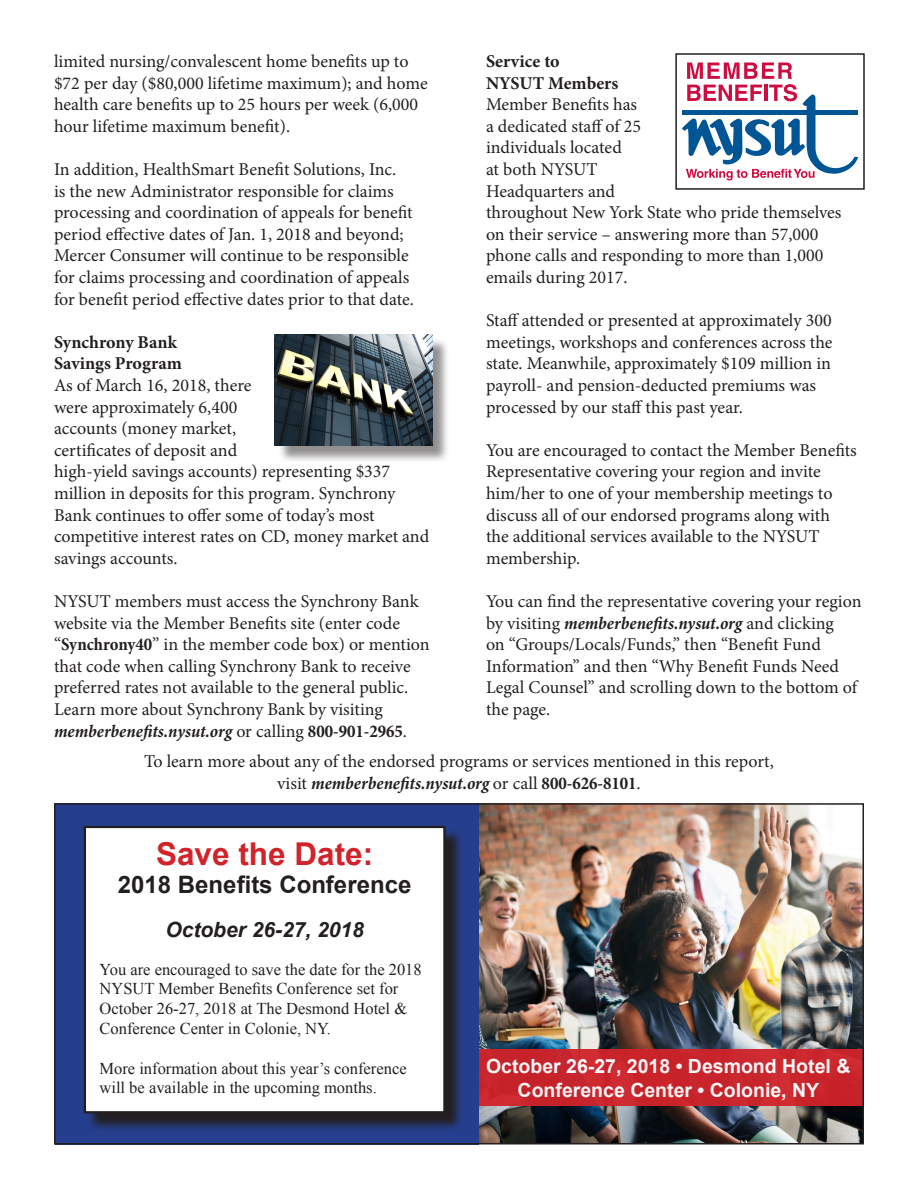
<style>
.page{position:relative;width:918px;height:1188px;background:#fff}
.page>*{position:absolute;margin:0;border:0;box-sizing:border-box;transform-origin:0 0}
.t1{font:700 31.5px "Arial";color:#d1232a}
.t2{font:700 24px "Arial";color:#231f20}
.t3{font:italic 700 21px "Arial";color:#231f20}
.t4{font:700 19.5px/23.4px "Arial";color:#fff;text-align:center}
.t5{font:18px/21.6px "Minion Pro";color:#231f20}
.t6{font:700 18px "Minion Pro";color:#231f20}
.t7{font:italic 700 condensed 18px "Minion Pro";color:#231f20}
.t8{font:16.5px/19.8px "Times New Roman";color:#231f20}
.s1{font-weight:700;font-stretch:condensed}
.s2{font-weight:700;font-style:italic;font-stretch:condensed}
.s3{font-weight:400;font-style:normal;font-stretch:normal}
.s4{font-style:normal}
</style>
<div class="page">
<div style="left:277px;top:337px;width:173px;height:127px;background:#231f20;opacity:.5"></div>
<img style="left:275px;top:335px;width:157px;height:111px">
<svg style="left:682px;top:63px;width:176px;height:117px"></svg>
<div style="left:675px;top:53px;width:190px;height:137px;border:2px solid #231f20"></div>
<img style="left:478px;top:806px;width:383px;height:335px">
<div style="left:472px;top:1050px;width:392px;height:56px;background:#c8242b"></div>
<div style="left:55px;top:803px;width:423px;height:341px;background:#253f8e"></div>
<svg style="left:86px;top:831px;width:375px;height:298px"></svg>
<div style="left:85px;top:827px;width:359px;height:285px;background:#fff"></div>
<div style="left:84px;top:826px;width:362px;height:287px;border:2px solid #231f20"></div>
<div style="left:54px;top:803px;width:810px;height:341px;border:2px solid #231f20"></div>
<p class="t5" style="left:54px;top:51px;width:375px">limited nursing/convalescent home benefits up to $72 per day ($80,000 lifetime maximum); and home health care benefits up to 25 hours per week (6,000 hour lifetime maximum benefit).</p>
<p class="t5" style="left:54px;top:159px;width:361px">In addition, HealthSmart Benefit Solutions, Inc.<br>is the new Administrator responsible for claims processing and coordination of appeals for benefit period effective dates of Jan. 1, 2018 and beyond; Mercer Consumer will continue to be responsible for claims processing and coordination of appeals for benefit period effective dates prior to that date.</p>
<p class="t6" style="left:54px;top:329px;width:124px">Synchrony Bank</p>
<p class="t6" style="left:54px;top:351px;width:130px">Savings Program</p>
<p class="t5" style="left:54px;top:375px;width:377px">As of March 16, 2018, there<br>were approximately 6,400<br>accounts (money market,<br>certificates of deposit and<br>high-yield savings accounts) representing $337 million in deposits for this program. Synchrony Bank continues to offer some of today’s most competitive interest rates on CD, money market and savings accounts.</p>
<p class="t5" style="left:54px;top:591px;width:377px">NYSUT members must access the Synchrony Bank website via the Member Benefits site (enter code “<span class="s1">Synchrony40</span>” in the member code box) or mention that code when calling Synchrony Bank to receive preferred rates not available to the general public.<br>Learn more about Synchrony Bank by visiting <span class="s2">memberbenefits.nysut.org</span> or calling <span class="s1">800-901-2965</span>.</p>
<p class="t6" style="left:486px;top:49px;width:75px">Service to</p>
<p class="t6" style="left:486px;top:70px;width:134px">NYSUT Members</p>
<p class="t5" style="left:486px;top:94px;width:357px">Member Benefits has<br>a dedicated staff of 25<br>individuals located<br>at both NYSUT<br>Headquarters and<br>throughout New York State who pride themselves on their service – answering more than 57,000 phone calls and responding to more than 1,000 emails during 2017.</p>
<p class="t5" style="left:486px;top:310px;width:348px">Staff attended or presented at approximately 300 meetings, workshops and conferences across the state. Meanwhile, approximately $109 million in payroll- and pension-deducted premiums was processed by our staff this past year.</p>
<p class="t5" style="left:486px;top:439px;width:372px">You are encouraged to contact the Member Benefits Representative covering your region and invite him/her to one of your membership meetings to discuss all of our endorsed programs along with the additional services available to the NYSUT membership.</p>
<p class="t5" style="left:486px;top:591px;width:377px">You can find the representative covering your region by visiting <span class="s2">memberbenefits.nysut.org</span> and clicking<br>on “Groups/Locals/Funds,” then “Benefit Fund Information” and then “Why Benefit Funds Need Legal Counsel” and scrolling down to the bottom of the page.</p>
<p class="t5" style="left:144px;top:751px;width:631px">To learn more about any of the endorsed programs or services mentioned in this report,</p>
<p class="t7" style="left:277px;top:770px;width:365px"><span class="s3">visit</span> memberbenefits.nysut.org <span class="s3">or call</span> <span class="s4">800-626-8101</span><span class="s3">.</span></p>
<p class="t1" style="left:156px;top:832px;width:219px">Save the Date:</p>
<p class="t2" style="left:118px;top:869px;width:295px">2018 Benefits Conference</p>
<p class="t3" style="left:165px;top:915px;width:200px">October 26-27, 2018</p>
<p class="t8" style="left:100px;top:959px;width:324px">You are encouraged to save the date for the 2018<br>NYSUT Member Benefits Conference set for October 26-27, 2018 at The Desmond Hotel &amp; Conference Center in Colonie, NY.</p>
<p class="t8" style="left:100px;top:1058px;width:309px">More information about this year’s conference will be available in the upcoming months.</p>
<p class="t4" style="left:486px;top:1055px;width:366px">October 26-27, 2018 • Desmond Hotel &amp;<br>Conference Center • Colonie, NY</p>
</div>
